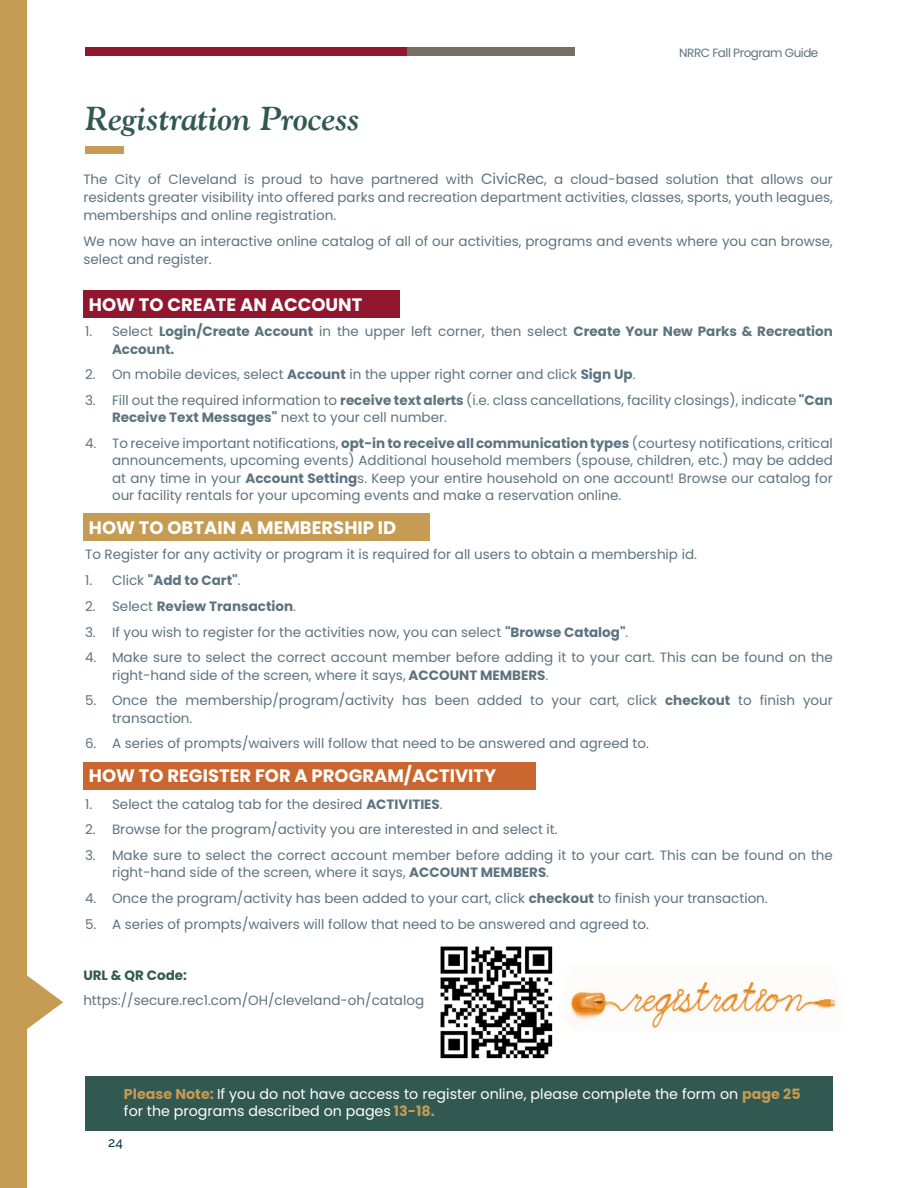
<style>
.page{position:relative;width:918px;height:1188px;background:#fff}
.page>*{position:absolute;margin:0;border:0;box-sizing:border-box;transform-origin:0 0}
.t1{font:italic 700 33px "Goudy";letter-spacing:-.01em;color:#315951}
._6_Content_black_C_Source_Sans_Pro{font:700 18px "Poppins";color:#fff}
._6_Content_black_C_Source_Sans_Pro-2{font:14.25px/17.2px "Poppins";color:#fff}
._6_Content_black_C_Source_Sans_Pro-3{font:13.5px/17.2px "Poppins";color:#5c7380}
.t2{font:700 13.5px/17.2px "Poppins";color:#5c7380}
._6_Content_black_C_Source_Sans_Pro-4{font:700 13.5px "Poppins";color:#315951}
.t3{font:500 13.5px "Raleway";color:#0e384f}
.t4{font:700 12px "Raleway";color:#0e384f}
.t5{font:12px "Poppins";letter-spacing:-.04em;color:#5c7380}
.s1{font-size:15px}
.s2{font-weight:400}
.s3{font-weight:700}
.s4{font-weight:700;color:#c69b53}
</style>
<div class="page">
<svg style="left:27px;top:975px;width:36px;height:54px"></svg>
<div style="left:0;top:0;width:27px;height:1188px;background:#c69b53"></div>
<div style="left:83px;top:291px;width:317px;height:27px;background:#91172f"></div>
<div style="left:83px;top:513px;width:347px;height:27px;background:#c69b53"></div>
<div style="left:85px;top:146px;width:39px;height:8px;background:#c69b53"></div>
<div style="left:83px;top:762px;width:453px;height:28px;background:#ca662f"></div>
<div style="left:85px;top:47px;width:322px;height:9px;background:#91172f"></div>
<div style="left:407px;top:47px;width:168px;height:9px;background:#796e65"></div>
<div style="left:85px;top:1076px;width:748px;height:55px;background:#315951"></div>
<img style="left:570px;top:981px;width:267px;height:48px">
<img style="left:440px;top:946px;width:113px;height:113px">
<p class="t4" style="left:679px;top:46px;width:155px">The Company Profile 2020</p>
<p class="t5" style="left:679px;top:46px;width:141px">NRRC Fall Program Guide</p>
<p class="t1" style="left:85px;top:98px;width:277px">Registration Process</p>
<p class="_6_Content_black_C_Source_Sans_Pro-3" style="left:83px;top:170px;width:751px;line-height:18px;text-align:justify">The City of Cleveland is proud to have partnered with <span class="s1">CivicRec</span>, a cloud-based solution that allows our residents greater visibility into offered parks and recreation department activities, classes, sports, youth leagues, memberships and online registration.</p>
<p class="_6_Content_black_C_Source_Sans_Pro-3" style="left:83px;top:233px;width:751px;line-height:18px">We now have an interactive online catalog of all of our activities, programs and events where you can browse, select and register.</p>
<p class="_6_Content_black_C_Source_Sans_Pro" style="left:89px;top:294px;width:275px">HOW TO CREATE AN ACCOUNT</p>
<p class="t2" style="left:112px;top:323px;width:722px;text-indent:-27px"><span class="s2">1. Select</span> Login/Create Account <span class="s2">in the upper left corner, then select</span> Create Your New Parks &amp; Recreation<br>Account.</p>
<p class="_6_Content_black_C_Source_Sans_Pro-3" style="left:85px;top:366px;width:552px">2. On mobile devices, select <span class="s3">Account</span> in the upper right corner and click <span class="s3">Sign Up</span>.</p>
<p class="_6_Content_black_C_Source_Sans_Pro-3" style="left:112px;top:392px;width:722px;text-indent:-27px">3. Fill out the required information to <span class="s3">receive text alerts</span> (i.e. class cancellations, facility closings), indicate <span class="s3">"Can<br>Receive Text Messages"</span> next to your cell number.</p>
<p class="_6_Content_black_C_Source_Sans_Pro-3" style="left:112px;top:435px;width:722px;text-align:justify;text-indent:-27px">4. To receive important notifications, <span class="s3">opt-in to receive all communication types</span> (courtesy notifications, critical announcements, upcoming events) Additional household members (spouse, children, etc.) may be added at any time in your <span class="s3">Account Setting</span>s. Keep your entire household on one account! Browse our catalog for our facility rentals for your upcoming events and make a reservation online.</p>
<p class="_6_Content_black_C_Source_Sans_Pro" style="left:89px;top:517px;width:309px">HOW TO OBTAIN A MEMBERSHIP ID</p>
<p class="_6_Content_black_C_Source_Sans_Pro-3" style="left:85px;top:546px;width:613px">To Register for any activity or program it is required for all users to obtain a membership id.</p>
<p class="t2" style="left:85px;top:572px;width:157px"><span class="s2">1. Click</span> "Add to Cart"<span class="s2">.</span></p>
<p class="t2" style="left:85px;top:597px;width:213px"><span class="s2">2. Select</span> Review Transaction<span class="s2">.</span></p>
<p class="_6_Content_black_C_Source_Sans_Pro-3" style="left:85px;top:623px;width:545px">3. If you wish to register for the activities now, you can select <span class="s3">"Browse Catalog"</span>.</p>
<p class="_6_Content_black_C_Source_Sans_Pro-3" style="left:112px;top:649px;width:722px;text-indent:-27px">4. Make sure to select the correct account member before adding it to your cart. This can be found on the right-hand side of the screen, where it says, <span class="s3">ACCOUNT MEMBERS</span>.</p>
<p class="_6_Content_black_C_Source_Sans_Pro-3" style="left:112px;top:692px;width:722px;text-indent:-27px">5. Once the membership/program/activity has been added to your cart, click <span class="s3">checkout</span> to finish your transaction.</p>
<p class="_6_Content_black_C_Source_Sans_Pro-3" style="left:85px;top:735px;width:565px">6. A series of prompts/waivers will follow that need to be answered and agreed to.</p>
<p class="_6_Content_black_C_Source_Sans_Pro" style="left:89px;top:766px;width:409px">HOW TO REGISTER FOR A PROGRAM/ACTIVITY</p>
<p class="_6_Content_black_C_Source_Sans_Pro-3" style="left:85px;top:795px;width:359px">1. Select the catalog tab for the desired <span class="s3">ACTIVITIES</span>.</p>
<p class="_6_Content_black_C_Source_Sans_Pro-3" style="left:85px;top:821px;width:474px">2. Browse for the program/activity you are interested in and select it.</p>
<p class="_6_Content_black_C_Source_Sans_Pro-3" style="left:112px;top:847px;width:722px;text-indent:-27px">3. Make sure to select the correct account member before adding it to your cart. This can be found on the right-hand side of the screen, where it says, <span class="s3">ACCOUNT MEMBERS</span>.</p>
<p class="_6_Content_black_C_Source_Sans_Pro-3" style="left:85px;top:890px;width:684px">4. Once the program/activity has been added to your cart, click <span class="s3">checkout</span> to finish your transaction.</p>
<p class="_6_Content_black_C_Source_Sans_Pro-3" style="left:85px;top:916px;width:565px">5. A series of prompts/waivers will follow that need to be answered and agreed to.</p>
<p class="_6_Content_black_C_Source_Sans_Pro-4" style="left:83px;top:967px;width:105px">URL &amp; QR Code:</p>
<p class="_6_Content_black_C_Source_Sans_Pro-3" style="left:83px;top:991px;width:342px">https://secure.rec1.com/OH/cleveland-oh/catalog</p>
<p class="_6_Content_black_C_Source_Sans_Pro-2" style="left:124px;top:1085px;width:678px"><span class="s4">Please Note:</span> If you do not have access to register online, please complete the form on <span class="s4">page 25 </span>for the programs described on pages <span class="s4">13-18.</span></p>
<p class="t3" style="left:108px;top:1135px;width:16px">24</p>
</div>
